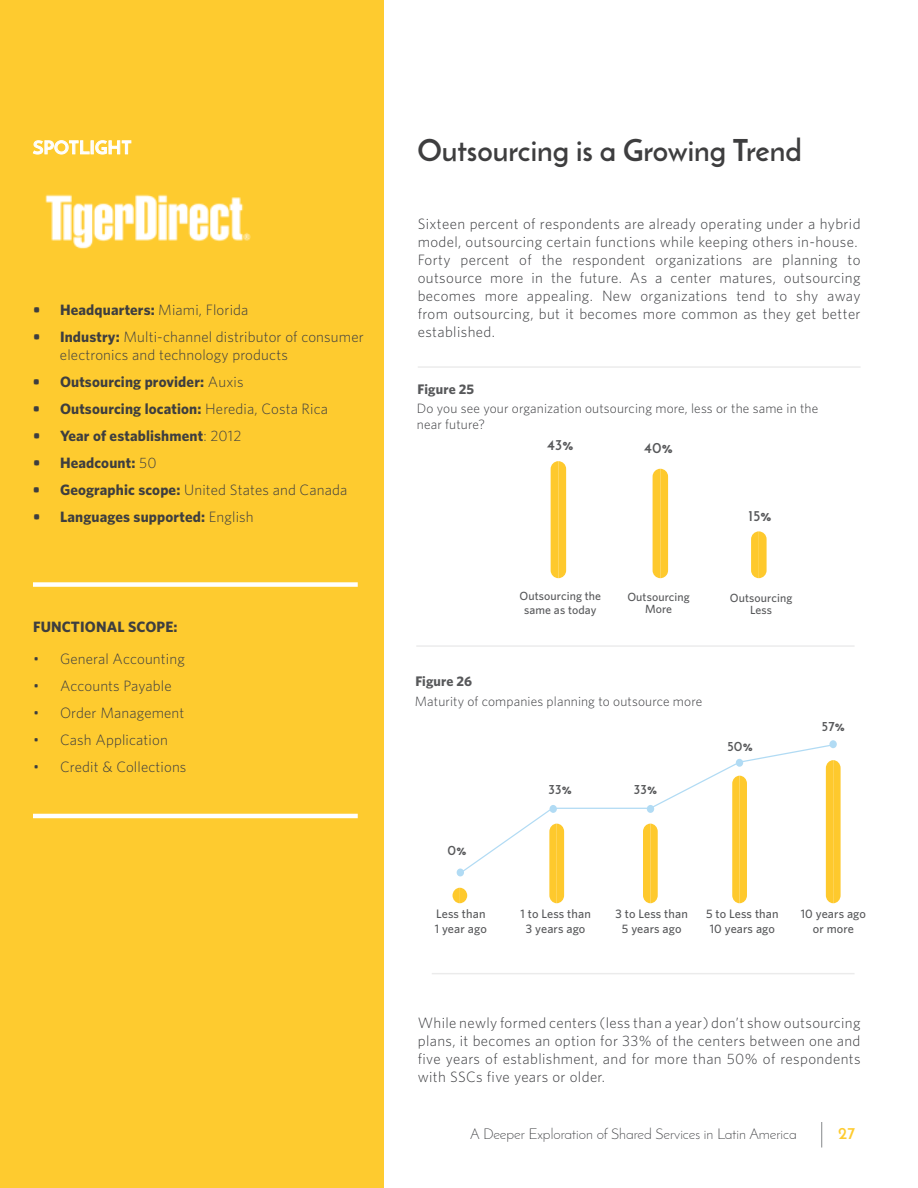
<style>
.page{position:relative;width:918px;height:1188px;background:#fff}
.page>*{position:absolute;margin:0;border:0;box-sizing:border-box;transform-origin:0 0}
.t1{font:700 30px "Josefin Sans";color:#3e3e3f}
.t2{font:700 18px "Josefin Sans";letter-spacing:.01em;color:#fff}
.t3{font:700 16.5px "Josefin Sans";color:#fecb2f}
.t4{font:300 15px/18px "Whitney";letter-spacing:.025em;color:#3c3d40}
.t5{font:700 15px "Whitney";letter-spacing:.01em;color:#3e3e3f}
.t6{font:300 15px "Josefin Sans";color:#3c3d40}
.t7{font:700 15px "Josefin Sans";color:#57585a}
.t8{font:700 13.95px "Whitney";letter-spacing:.01em;color:#57585a}
.t9{font:700 13.65px "Josefin Sans";letter-spacing:.01em;color:#57585a}
.t10{font:300 13.5px/16.2px "Whitney";letter-spacing:.01em;color:#3c3d40}
.t11{font:500 12.3px/14.7px "Whitney";letter-spacing:.01em;color:#57585a;text-align:center}
.t12{font:500 11.85px/12.5px "Whitney";letter-spacing:.01em;color:#57585a;text-align:center}
.s1{font-weight:300;color:#3c3d40}
.s2{font-weight:700;color:#3e3e3f}
.s3{font-weight:300}
</style>
<div class="page">
<svg style="left:821px;top:1122px;width:1px;height:26px"></svg>
<div style="left:0;top:0;width:383px;height:1188px;background:#fecb2f"></div>
<svg style="left:32px;top:140px;width:100px;height:15px"></svg>
<div style="left:33px;top:582px;width:325px;height:5px;background:#fff"></div>
<hr style="left:33px;top:814px;width:325px;height:4px;background:#fff">
<svg style="left:551px;top:461px;width:15px;height:117px;background:#fecb35"></svg>
<svg style="left:653px;top:469px;width:15px;height:109px;background:#fecb35"></svg>
<svg style="left:751px;top:531px;width:16px;height:47px"></svg>
<svg style="left:453px;top:888px;width:14px;height:15px"></svg>
<svg style="left:549px;top:876px;width:15px;height:27px"></svg>
<svg style="left:643px;top:876px;width:15px;height:27px"></svg>
<svg style="left:732px;top:876px;width:15px;height:27px"></svg>
<svg style="left:826px;top:761px;width:15px;height:142px"></svg>
<svg style="left:457px;top:740px;width:380px;height:136px"></svg>
<hr style="left:416px;top:645px;width:439px;height:2px;background:#57585a">
<hr style="left:418px;top:366px;width:443px;height:2px;background:#57585a">
<hr style="left:432px;top:973px;width:423px;height:1px;background:#57585a">
<img style="left:45px;top:194px;width:206px;height:55px">
<p class="t2" style="left:33px;top:136px;width:100px">SPOTLIGHT</p>
<p class="t5" style="left:33px;top:301px;width:217px">• Headquarters: <span class="s1">Miami, Florida</span></p>
<p class="t4" style="left:60px;top:328px;width:305px;text-indent:-27px"><span class="s2">• Industry:</span> Multi-channel distributor of consumer electronics and technology products</p>
<p class="t5" style="left:33px;top:373px;width:212px">• Outsourcing provider: <span class="s1">Auxis</span></p>
<p class="t5" style="left:33px;top:400px;width:297px">• Outsourcing location: <span class="s1">Heredia, Costa Rica</span></p>
<p class="t5" style="left:33px;top:427px;width:210px">• Year of establishment<span class="s3">:</span> <span class="s1">2012</span></p>
<p class="t5" style="left:33px;top:454px;width:125px">• Headcount: <span class="s1">50</span></p>
<p class="t4" style="left:33px;top:481px;width:316px"><span class="s2">• Geographic scope:</span> United States and Canada</p>
<p class="t5" style="left:33px;top:508px;width:222px">• Languages supported: <span class="s1">English</span></p>
<p class="t5" style="left:33px;top:618px;width:146px">FUNCTIONAL SCOPE:</p>
<p class="t4" style="left:33px;top:650px;width:153px">• General Accounting</p>
<p class="t4" style="left:33px;top:677px;width:140px">• Accounts Payable</p>
<p class="t4" style="left:33px;top:704px;width:153px">• Order Management</p>
<p class="t4" style="left:33px;top:731px;width:136px">• Cash Application</p>
<p class="t4" style="left:33px;top:758px;width:155px">• Credit &amp; Collections</p>
<h1 class="t1" style="left:417px;top:132px;width:386px">Outsourcing is a Growing Trend</h1>
<p class="t4" style="left:418px;top:215px;width:444px">Sixteen percent of respondents are already operating under a hybrid model, outsourcing certain functions while keeping others in-house.<br>Forty percent of the respondent organizations are planning to outsource more in the future. As a center matures, outsourcing becomes more appealing. New organizations tend to shy away from outsourcing, but it becomes more common as they get better established.</p>
<p class="t8" style="left:418px;top:381px;width:58px">Figure 25</p>
<p class="t10" style="left:417px;top:400px;width:403px">Do you see your organization outsourcing more, less or the same in the near future?</p>
<p class="t7" style="left:547px;top:436px;width:28px">43%</p>
<p class="t7" style="left:644px;top:439px;width:30px">40%</p>
<p class="t7" style="left:749px;top:506px;width:24px">15%</p>
<p class="t8" style="left:415px;top:672px;width:58px">Figure 26</p>
<p class="t12" style="left:520px;top:588px;width:83px;line-height:14.2px">Outsourcing the same as today</p>
<p class="t12" style="left:627px;top:590px;width:64px">Outsourcing<br>More</p>
<p class="t12" style="left:730px;top:591px;width:64px">Outsourcing<br>Less</p>
<p class="t10" style="left:415px;top:693px;width:289px">Maturity of companies planning to outsource more</p>
<p class="t9" style="left:448px;top:841px;width:20px">0%</p>
<p class="t9" style="left:549px;top:781px;width:25px">33%</p>
<p class="t9" style="left:634px;top:781px;width:25px">33%</p>
<p class="t9" style="left:728px;top:737px;width:27px">50%</p>
<p class="t9" style="left:822px;top:717px;width:24px">57%</p>
<p class="t11" style="left:435px;top:906px;width:54px;text-align:left">Less than<br>1 year ago</p>
<p class="t11" style="left:520px;top:906px;width:72px">1 to Less than<br>3 years ago</p>
<p class="t11" style="left:616px;top:906px;width:74px">3 to Less than<br>5 years ago</p>
<p class="t11" style="left:706px;top:906px;width:74px;text-align:left">5 to Less than<br>10 years ago</p>
<p class="t11" style="left:801px;top:906px;width:67px">10 years ago or more</p>
<p class="t4" style="left:418px;top:1013px;width:444px;text-align:justify">While newly formed centers (less than a year) don’t show outsourcing plans, it becomes an option for 33% of the centers between one and five years of establishment, and for more than 50% of respondents with SSCs five years or older.</p>
<p class="t6" style="left:470px;top:1125px;width:328px">A Deeper Exploration of Shared Services in Latin America</p>
<p class="t3" style="left:838px;top:1123px;width:18px">27</p>
</div>
